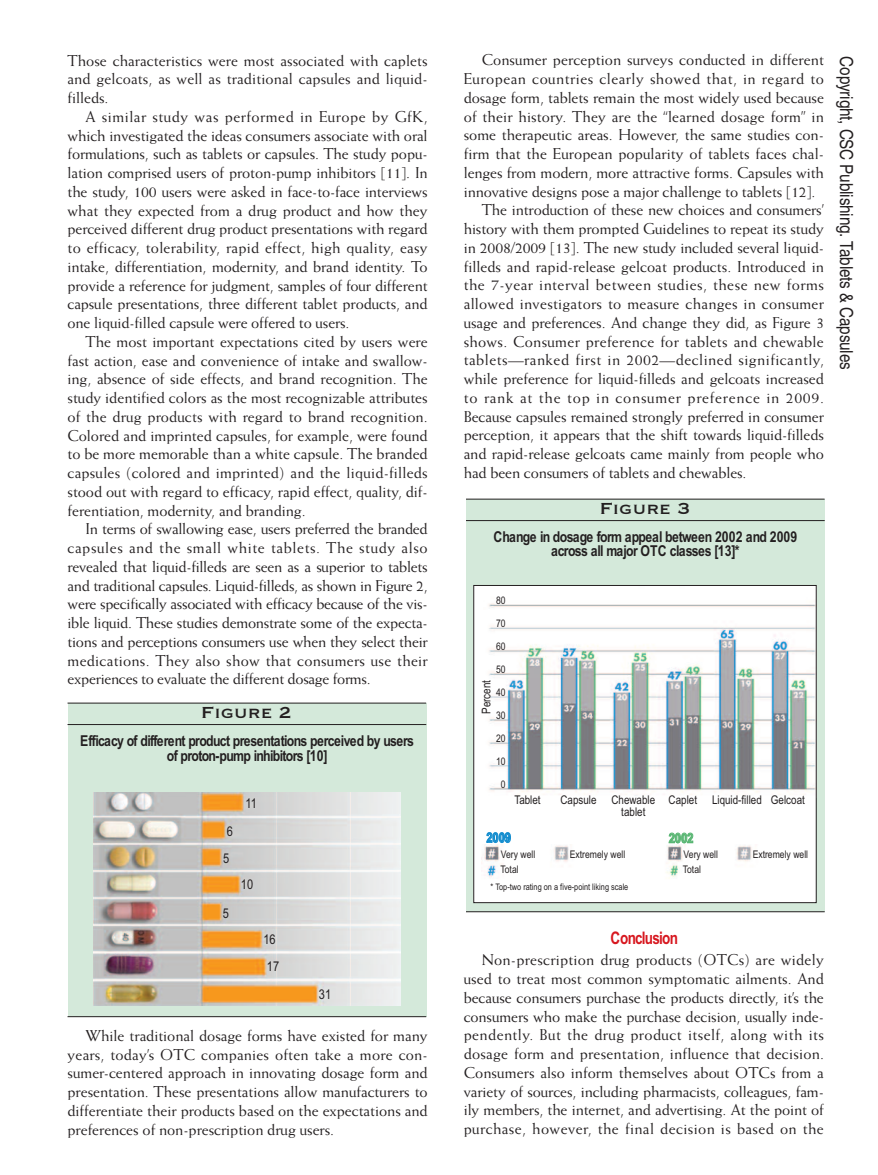
<style>
.page{position:relative;width:878px;height:1175px;background:#fff}
.page>*{position:absolute;margin:0;border:0;box-sizing:border-box;transform-origin:0 0}
.t1{font:21px "Copperplate";color:#231f20}
.t2{font:18px "Helvetica";letter-spacing:-.01em;color:#231f20;scale:.85 1}
.t3{font:700 17.4px "Arial Narrow";letter-spacing:-.045em;color:#d7171f;scale:.95 1}
.t4{font:15.75px/18.8px "Weiss";letter-spacing:-.005em;color:#231f20;text-align:justify}
.t5{font:15.75px "Weiss";letter-spacing:.025em;color:#231f20}
.t6{font:15.75px "Weiss";letter-spacing:.015em;color:#231f20}
.t7{font:15.75px "Weiss";letter-spacing:.045em;color:#231f20}
.t8{font:700 15px/15px "Arial Narrow";letter-spacing:-.045em;color:#231f20;text-align:center}
.t9{font:13.5px/27.5px "Arial Narrow";color:#231f20}
.t10{font:700 13.5px "Arial Narrow";color:#128cce}
.t11{font:700 13.5px "Arial Narrow";color:#59b673}
.t12{font:12px/12px "Arial Narrow";color:#231f20}
.t13{font:10.5px/23px "Arial Narrow";color:#231f20;text-align:center}
.t14{font:9px "Arial Narrow";color:#231f20}
</style>
<div class="page">
<div style="left:68px;top:703px;width:358px;height:313px;background:#d4e9da"></div>
<hr style="left:68px;top:703px;width:358px;height:1px;background:#231f20">
<hr style="left:68px;top:724px;width:358px;height:1px;background:#231f20">
<hr style="left:68px;top:1016px;width:358px;height:1px;background:#231f20">
<img style="left:94px;top:792px;width:306px;height:213px">
<div style="left:466px;top:499px;width:358px;height:412px;background:#d4e9da"></div>
<hr style="left:466px;top:499px;width:358px;height:1px;background:#231f20">
<hr style="left:466px;top:520px;width:358px;height:1px;background:#231f20">
<hr style="left:466px;top:911px;width:358px;height:1px;background:#231f20">
<div style="left:473px;top:585px;width:343px;height:317px;background:#fff"></div>
<img style="left:488px;top:603px;width:326px;height:193px">
<div style="left:473px;top:585px;width:343px;height:318px;border:1px solid #231f20"></div>
<img style="left:481px;top:844px;width:271px;height:34px">
<p class="t4" style="left:68px;top:52px;width:361px">Those characteristics were most associated with caplets and gelcoats, as well as traditional capsules and liquid&shy;filleds.</p>
<p class="t4" style="left:68px;top:108px;width:361px;text-indent:18px">A similar study was performed in Europe by GfK, which investigated the ideas consumers associate with oral formulations, such as tablets or capsules. The study popu&shy;lation comprised users of proton-pump inhibitors [11]. In the study, 100 users were asked in face-to-face interviews what they expected from a drug product and how they perceived different drug product presentations with regard to efficacy, tolerability, rapid effect, high quality, easy intake, differentiation, modernity, and brand identity. To provide a reference for judgment, samples of four different capsule presentations, three different tablet products, and one liquid-filled capsule were offered to users.</p>
<p class="t4" style="left:68px;top:333px;width:362px;text-indent:18px">The most important expectations cited by users were fast action, ease and convenience of intake and swallow&shy;ing, absence of side effects, and brand recognition. The study identified colors as the most recognizable attributes of the drug products with regard to brand recognition.<br>Colored and imprinted capsules, for example, were found to be more memorable than a white capsule. The branded capsules (colored and imprinted) and the liquid-filleds stood out with regard to efficacy, rapid effect, quality, dif&shy;ferentiation, modernity, and branding.</p>
<p class="t4" style="left:68px;top:521px;width:362px;text-indent:18px">In terms of swallowing ease, users preferred the branded capsules and the small white tablets. The study also revealed that liquid-filleds are seen as a superior to tablets and traditional capsules. Liquid-filleds, as shown in Figure 2, were specifically associated with efficacy because of the vis&shy;ible liquid. These studies demonstrate some of the expecta&shy;tions and perceptions consumers use when they select their medications. They also show that consumers use their experiences to evaluate the different dosage forms.</p>
<h1 class="t1" style="left:201px;top:699px;width:92px">Figure 2</h1>
<p class="t8" style="left:80px;top:733px;width:335px">Efficacy of different product presentations perceived by users of proton-pump inhibitors [10]</p>
<p class="t9" style="left:245px;top:790px;width:13px">11</p>
<p class="t9" style="left:223px;top:818px;width:11px;line-height:27px">6<br>5</p>
<p class="t9" style="left:223px;top:899px;width:8px">5</p>
<p class="t9" style="left:241px;top:870px;width:14px">10</p>
<p class="t9" style="left:263px;top:925px;width:17px">16<br>17</p>
<p class="t9" style="left:319px;top:980px;width:14px">31</p>
<p class="t4" style="left:68px;top:1027px;width:362px;text-indent:18px">While traditional dosage forms have existed for many years, today’s OTC companies often take a more con&shy;sumer-centered approach in innovating dosage form and presentation. These presentations allow manufacturers to differentiate their products based on the expectations and preferences of non-prescription drug users.</p>
<p class="t4" style="left:482px;top:52px;width:344px">Consumer perception surveys conducted in different</p>
<p class="t5" style="left:464px;top:73px;width:361px">European countries clearly showed that, in regard to</p>
<p class="t4" style="left:464px;top:89px;width:362px">dosage form, tablets remain the most widely used because</p>
<p class="t4" style="left:464px;top:108px;width:362px">of their history. They are the “learned dosage form” in</p>
<p class="t4" style="left:464px;top:127px;width:362px">some therapeutic areas. However, the same studies con-</p>
<p class="t4" style="left:464px;top:145px;width:362px">firm that the European popularity of tablets faces chal-</p>
<p class="t4" style="left:464px;top:164px;width:362px">lenges from modern, more attractive forms. Capsules with</p>
<p class="t4" style="left:464px;top:183px;width:353px">innovative designs pose a major challenge to tablets [12].</p>
<p class="t4" style="left:482px;top:202px;width:344px">The introduction of these new choices and consumers’</p>
<p class="t4" style="left:464px;top:220px;width:362px">history with them prompted Guidelines to repeat its study</p>
<p class="t4" style="left:464px;top:239px;width:362px">in 2008/2009 [13]. The new study included several liquid-</p>
<p class="t4" style="left:464px;top:258px;width:361px">filleds and rapid-release gelcoat products. Introduced in</p>
<p class="t5" style="left:464px;top:279px;width:361px">the 7-year interval between studies, these new forms</p>
<p class="t6" style="left:464px;top:298px;width:362px">allowed investigators to measure changes in consumer</p>
<p class="t4" style="left:464px;top:314px;width:362px">usage and preferences. And change they did, as Figure 3</p>
<p class="t6" style="left:464px;top:335px;width:361px">shows. Consumer preference for tablets and chewable</p>
<p class="t5" style="left:464px;top:354px;width:361px">tablets—ranked first in 2002—declined significantly,</p>
<p class="t4" style="left:464px;top:370px;width:362px">while preference for liquid-filleds and gelcoats increased</p>
<p class="t7" style="left:464px;top:391px;width:362px">to rank at the top in consumer preference in 2009.</p>
<p class="t4" style="left:464px;top:408px;width:362px">Because capsules remained strongly preferred in consumer</p>
<p class="t4" style="left:464px;top:427px;width:362px">perception, it appears that the shift towards liquid-filleds</p>
<p class="t4" style="left:464px;top:445px;width:362px">and rapid-release gelcoats came mainly from people who</p>
<p class="t4" style="left:464px;top:464px;width:284px">had been consumers of tablets and chewables.</p>
<h1 class="t1" style="left:599px;top:495px;width:92px">Figure 3</h1>
<p class="t8" style="left:493px;top:530px;width:305px;line-height:13.5px">Change in dosage form appeal between 2002 and 2009 across all major OTC classes [13]*</p>
<p class="t13" style="left:496px;top:589px;width:11px">80<br>70<br>60<br>50<br>40<br>30<br>20<br>10<br>0</p>
<p class="t12" style="left:480px;top:714px;width:35px;rotate:-90deg">Percent</p>
<p class="t12" style="left:514px;top:794px;width:28px">Tablet</p>
<p class="t12" style="left:621px;top:794px;width:185px;text-indent:-61px">Capsule Chewable Caplet Liquid-filled Gelcoat tablet</p>
<p class="t10" style="left:486px;top:829px;width:26px">2009</p>
<p class="t11" style="left:668px;top:830px;width:26px">2002</p>
<p class="t13" style="left:501px;top:842px;width:36px">Very well</p>
<p class="t13" style="left:570px;top:842px;width:57px">Extremely well</p>
<p class="t13" style="left:683px;top:842px;width:36px">Very well</p>
<p class="t13" style="left:752px;top:842px;width:57px">Extremely well</p>
<p class="t13" style="left:500px;top:858px;width:20px">Total</p>
<p class="t13" style="left:682px;top:858px;width:20px">Total</p>
<p class="t14" style="left:490px;top:882px;width:139px">* Top-two rating on a five-point liking scale</p>
<p class="t2" style="left:852px;top:56px;width:370px;rotate:90deg">Copyright, CSC Publishing. Tablets &amp; Capsules</p>
<p class="t3" style="left:610px;top:927px;width:73px">Conclusion</p>
<p class="t4" style="left:463px;top:951px;width:362px;text-indent:18px">Non-prescription drug products (OTCs) are widely used to treat most common symptomatic ailments. And because consumers purchase the products directly, it’s the consumers who make the purchase decision, usually inde&shy;pendently. But the drug product itself, along with its dosage form and presentation, influence that decision.<br>Consumers also inform themselves about OTCs from a variety of sources, including pharmacists, colleagues, fam&shy;ily members, the internet, and advertising. At the point of purchase, however, the final decision is based on the</p>
</div>
